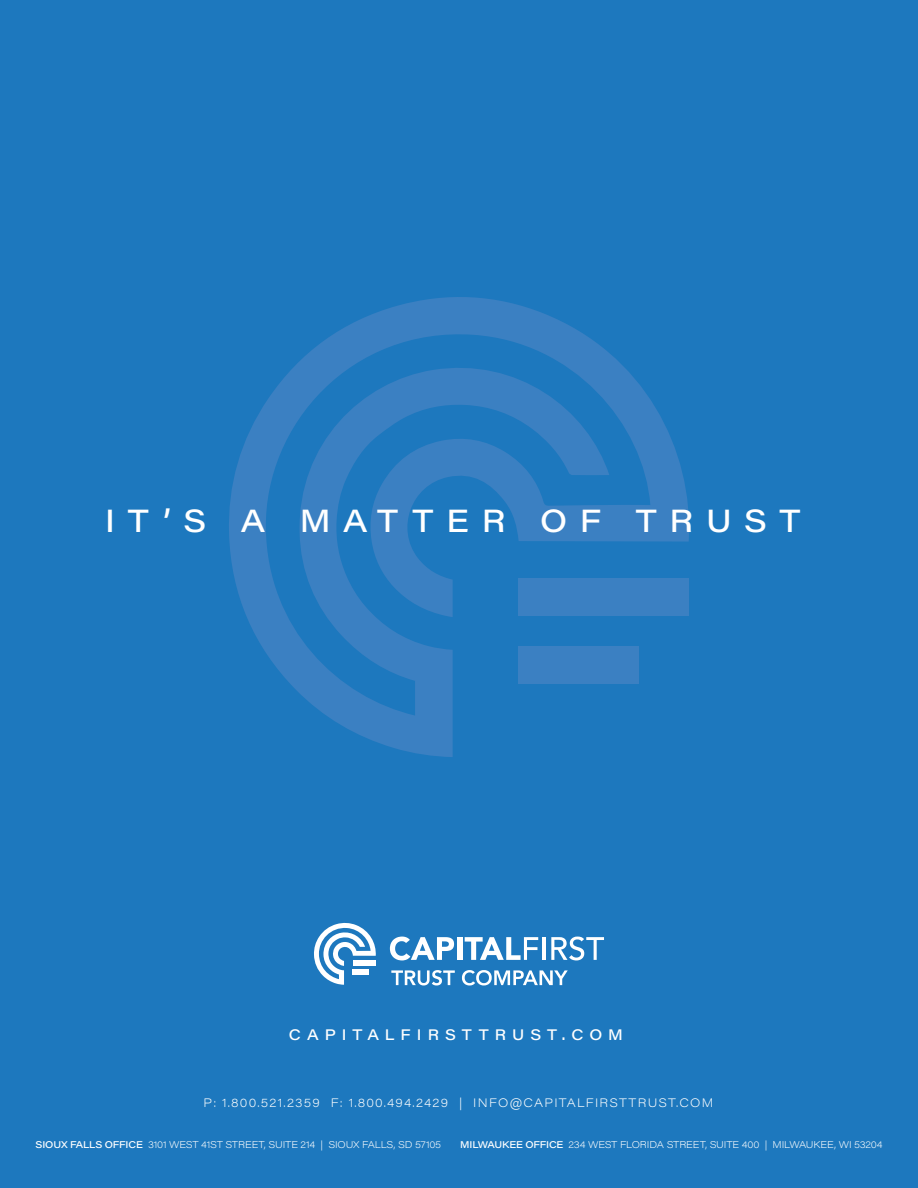
<style>
.page{position:relative;width:918px;height:1188px;background:#1d78be}
.page>*{position:absolute;margin:0;border:0;box-sizing:border-box;transform-origin:0 0}
.t1{font:500 31.5px "Acumin Pro Wide";letter-spacing:.4em;color:#fff}
.t2{font:500 15px "Acumin Pro Wide";letter-spacing:.4em;color:#fff}
.t3{font:200 12px "Acumin Pro Wide";letter-spacing:.1em;color:#fff}
.t4{font:200 9.6px "Acumin Pro Wide";letter-spacing:-.015em;color:#fff}
.s1{font-weight:500}
</style>
<div class="page">
<svg style="left:314px;top:922px;width:62px;height:63px"></svg>
<svg style="left:390px;top:937px;width:64px;height:23px"></svg>
<div style="left:457px;top:937px;width:5px;height:23px;background:#fff"></div>
<svg style="left:465px;top:937px;width:73px;height:23px"></svg>
<hr style="left:542px;top:937px;width:3px;height:23px;background:#fff">
<svg style="left:551px;top:937px;width:53px;height:23px"></svg>
<svg style="left:391px;top:970px;width:64px;height:15px"></svg>
<svg style="left:462px;top:970px;width:106px;height:16px"></svg>
<svg style="left:229px;top:297px;width:460px;height:460px"></svg>
<h1 class="t1" style="left:105px;top:498px;width:697px">IT’S A MATTER OF TRUST</h1>
<h2 class="t2" style="left:289px;top:1023px;width:336px">CAPITALFIRSTTRUST.COM</h2>
<p class="t3" style="left:204px;top:1094px;width:511px">P: 1.800.521.2359 F: 1.800.494.2429 | INFO@CAPITALFIRSTTRUST.COM</p>
<p class="t4" style="left:36px;top:1137px;width:407px"><span class="s1">SIOUX FALLS OFFICE</span> 3101 WEST 41ST STREET, SUITE 214 | SIOUX FALLS, SD 57105</p>
<p class="t4" style="left:460px;top:1137px;width:424px"><span class="s1">MILWAUKEE OFFICE</span> 234 WEST FLORIDA STREET, SUITE 400 | MILWAUKEE, WI 53204</p>
</div>
